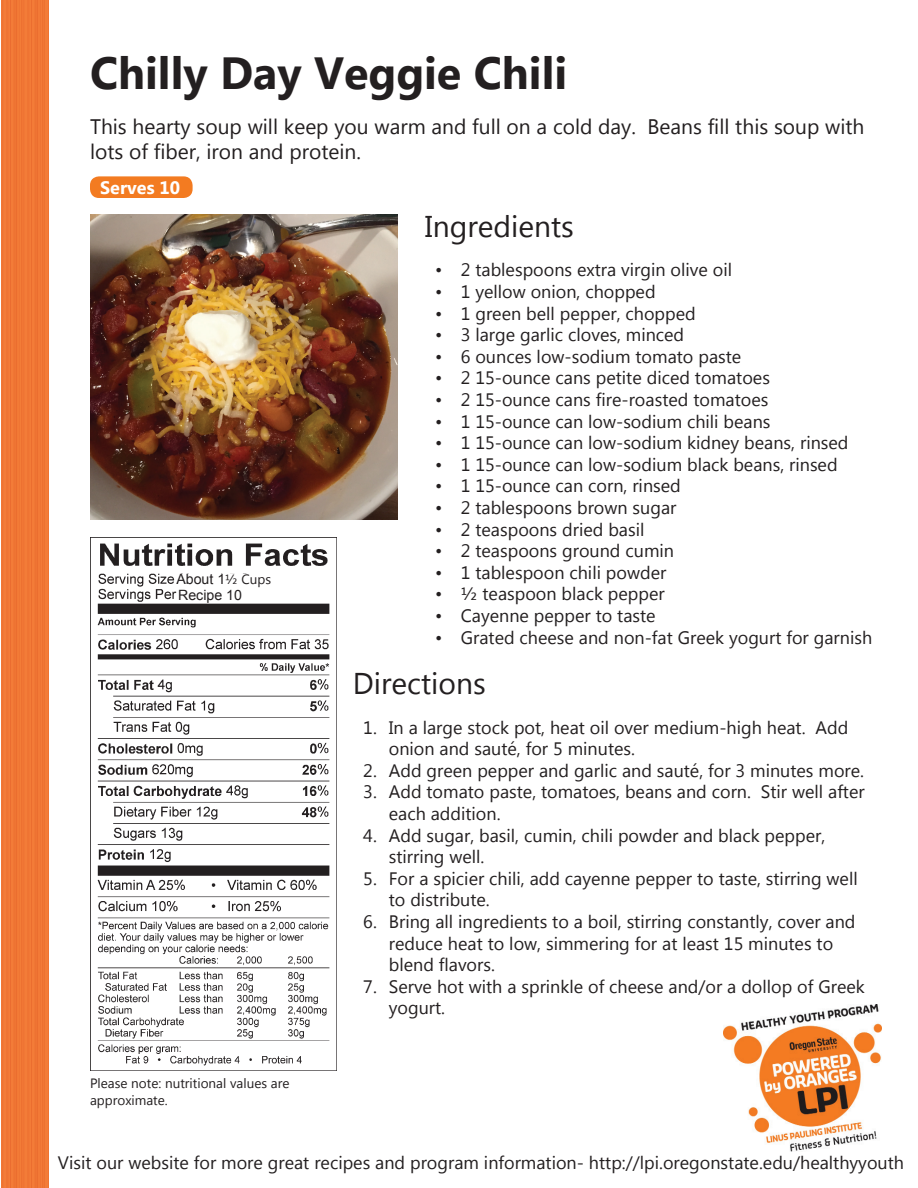
<style>
.page{position:relative;width:918px;height:1188px;background:#fff}
.page>*{position:absolute;margin:0;border:0;box-sizing:border-box;transform-origin:0 0}
.t1{font:700 45px "Microsoft New Tai Lue";color:#231f20}
.t2{font:30px "Microsoft New Tai Lue";color:#231f20}
.t3{font:21px/25.2px "Microsoft New Tai Lue";color:#231f20}
.t4{font:18px/21.6px "Microsoft New Tai Lue";color:#231f20}
.t5{font:700 18px "Microsoft New Tai Lue";color:#fff}
.t6{font:14.1px "Arial";color:#231f20}
.t7{font:13.5px/16.2px "Microsoft New Tai Lue";color:#231f20}
.s1{font-family:"Microsoft New Tai Lue";font-size:13.5px}
</style>
<div class="page">
<img style="left:90px;top:537px;width:247px;height:534px">
<img style="left:2px;top:0;width:47px;height:1188px">
<div style="left:90px;top:176px;width:103px;height:22px;background:#f37b21;border-radius:9px"></div>
<img style="left:724px;top:1005px;width:158px;height:147px">
<img style="left:90px;top:214px;width:308px;height:305px">
<div style="left:179px;top:588px;width:85px;height:15px;background:#fff"></div>
<div style="left:178px;top:574px;width:108px;height:14px;background:#fff"></div>
<h1 class="t1" style="left:90px;top:47px;width:479px">Chilly Day Veggie Chili</h1>
<p class="t3" style="left:90px;top:116px;width:776px">This hearty soup will keep you warm and full on a cold day. Beans fill this soup with lots of fiber, iron and protein.</p>
<p class="t5" style="left:100px;top:177px;width:82px">Serves 10</p>
<p class="t6" style="left:176px;top:570px;width:96px">About 1<span class="s1">½ Cups</span></p>
<p class="t6" style="left:178px;top:586px;width:65px">Recipe 10</p>
<p class="t7" style="left:90px;top:1077px;width:201px">Please note: nutritional values are approximate.</p>
<h2 class="t2" style="left:425px;top:209px;width:151px">Ingredients</h2>
<p class="t4" style="left:435px;top:261px;width:298px">• 2 tablespoons extra virgin olive oil</p>
<p class="t4" style="left:435px;top:282px;width:222px">• 1 yellow onion, chopped</p>
<p class="t4" style="left:435px;top:304px;width:262px">• 1 green bell pepper, chopped</p>
<p class="t4" style="left:435px;top:325px;width:250px">• 3 large garlic cloves, minced</p>
<p class="t4" style="left:435px;top:347px;width:308px">• 6 ounces low-sodium tomato paste</p>
<p class="t4" style="left:435px;top:369px;width:336px">• 2 15-ounce cans petite diced tomatoes</p>
<p class="t4" style="left:435px;top:390px;width:335px">• 2 15-ounce cans fire-roasted tomatoes</p>
<p class="t4" style="left:435px;top:412px;width:337px">• 1 15-ounce can low-sodium chili beans</p>
<p class="t4" style="left:435px;top:433px;width:415px">• 1 15-ounce can low-sodium kidney beans, rinsed</p>
<p class="t4" style="left:435px;top:455px;width:404px">• 1 15-ounce can low-sodium black beans, rinsed</p>
<p class="t4" style="left:435px;top:477px;width:247px">• 1 15-ounce can corn, rinsed</p>
<p class="t4" style="left:435px;top:498px;width:243px">• 2 tablespoons brown sugar</p>
<p class="t4" style="left:435px;top:520px;width:211px">• 2 teaspoons dried basil</p>
<p class="t4" style="left:435px;top:541px;width:240px">• 2 teaspoons ground cumin</p>
<p class="t4" style="left:435px;top:563px;width:233px">• 1 tablespoon chili powder</p>
<p class="t4" style="left:435px;top:585px;width:231px">• ½ teaspoon black pepper</p>
<p class="t4" style="left:435px;top:606px;width:222px">• Cayenne pepper to taste</p>
<p class="t4" style="left:435px;top:628px;width:438px">• Grated cheese and non-fat Greek yogurt for garnish</p>
<h2 class="t2" style="left:353px;top:666px;width:134px">Directions</h2>
<p class="t4" style="left:389px;top:718px;width:461px;text-indent:-26px">1. In a large stock pot, heat oil over medium-high heat. Add onion and sauté, for 5 minutes.</p>
<p class="t4" style="left:363px;top:761px;width:502px">2. Add green pepper and garlic and sauté, for 3 minutes more.</p>
<p class="t4" style="left:389px;top:783px;width:477px;text-indent:-26px">3. Add tomato paste, tomatoes, beans and corn. Stir well after each addition.</p>
<p class="t4" style="left:389px;top:826px;width:438px;text-indent:-26px">4. Add sugar, basil, cumin, chili powder and black pepper, stirring well.</p>
<p class="t4" style="left:389px;top:869px;width:470px;text-indent:-26px">5. For a spicier chili, add cayenne pepper to taste, stirring well to distribute.</p>
<p class="t4" style="left:389px;top:912px;width:468px;text-indent:-26px">6. Bring all ingredients to a boil, stirring constantly, cover and reduce heat to low, simmering for at least 15 minutes to blend flavors.</p>
<p class="t4" style="left:389px;top:977px;width:477px;text-indent:-26px">7. Serve hot with a sprinkle of cheese and/or a dollop of Greek yogurt.</p>
<p class="t4" style="left:58px;top:1153px;width:848px">Visit our website for more great recipes and program information- http://lpi.oregonstate.edu/healthyyouth</p>
</div>
